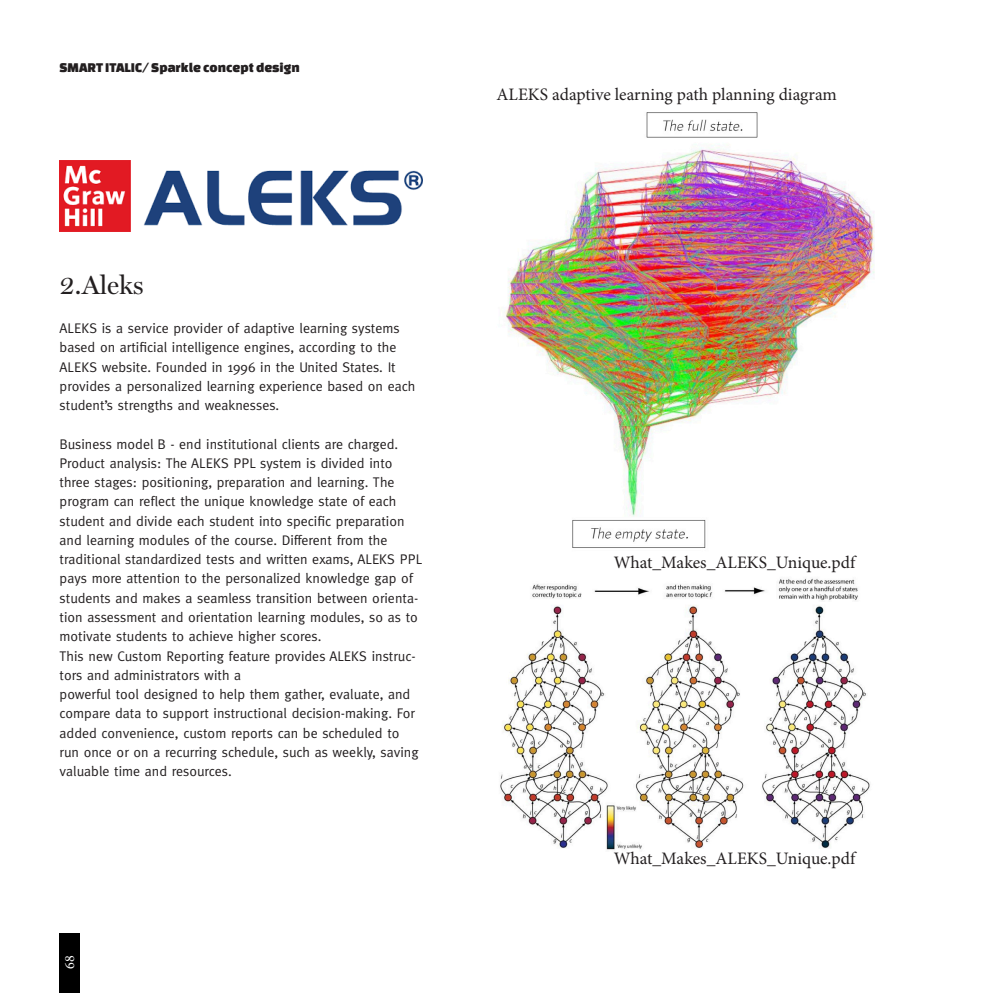
<style>
.page{position:relative;width:993px;height:993px;background:#fff}
.page>*{position:absolute;margin:0;border:0;box-sizing:border-box;transform-origin:0 0}
.t1{font:26.25px "Miller Display";color:#231f20}
.t2{font:17.5px "Minion Pro";color:#231f20}
.t3{font:14px/19.2px "Meta";color:#231f20}
.t4{font:14px "Changa One";color:#231f20}
.t5{font:14px "Minion Pro";color:#fff}
</style>
<div class="page">
<div style="left:60px;top:933px;width:20px;height:59px;background:#000"></div>
<img style="left:60px;top:160px;width:362px;height:71px">
<img style="left:505px;top:112px;width:369px;height:436px">
<img style="left:500px;top:578px;width:370px;height:272px">
<p class="t4" style="left:60px;top:60px;width:241px">SMART ITALIC/ Sparkle concept design</p>
<p class="t1" style="left:60px;top:270px;width:86px">2.Aleks</p>
<p class="t3" style="left:60px;top:318px;width:357px">ALEKS is a service provider of adaptive learning systems based on artificial intelligence engines, according to the ALEKS website. Founded in 1996 in the United States. It provides a personalized learning experience based on each student’s strengths and weaknesses.</p>
<p class="t3" style="left:60px;top:434px;width:340px">Business model B - end institutional clients are charged.</p>
<p class="t3" style="left:60px;top:453px;width:364px">Product analysis: The ALEKS PPL system is divided into three stages: positioning, preparation and learning. The program can reflect the unique knowledge state of each student and divide each student into specific preparation and learning modules of the course. Different from the traditional standardized tests and written exams, ALEKS PPL pays more attention to the personalized knowledge gap of students and makes a seamless transition between orienta&shy;tion assessment and orientation learning modules, so as to motivate students to achieve higher scores.</p>
<p class="t3" style="left:60px;top:645px;width:357px">This new Custom Reporting feature provides ALEKS instruc&shy;tors and administrators with a</p>
<p class="t3" style="left:60px;top:684px;width:360px">powerful tool designed to help them gather, evaluate, and compare data to support instructional decision-making. For added convenience, custom reports can be scheduled to run once or on a recurring schedule, such as weekly, saving valuable time and resources.</p>
<p class="t5" style="left:60px;top:968px;width:15px;rotate:-90deg">68</p>
<p class="t2" style="left:496px;top:82px;width:342px">ALEKS adaptive learning path planning diagram</p>
<p class="t2" style="left:613px;top:550px;width:243px">What_Makes_ALEKS_Unique.pdf</p>
<p class="t2" style="left:613px;top:846px;width:243px">What_Makes_ALEKS_Unique.pdf</p>
</div>
